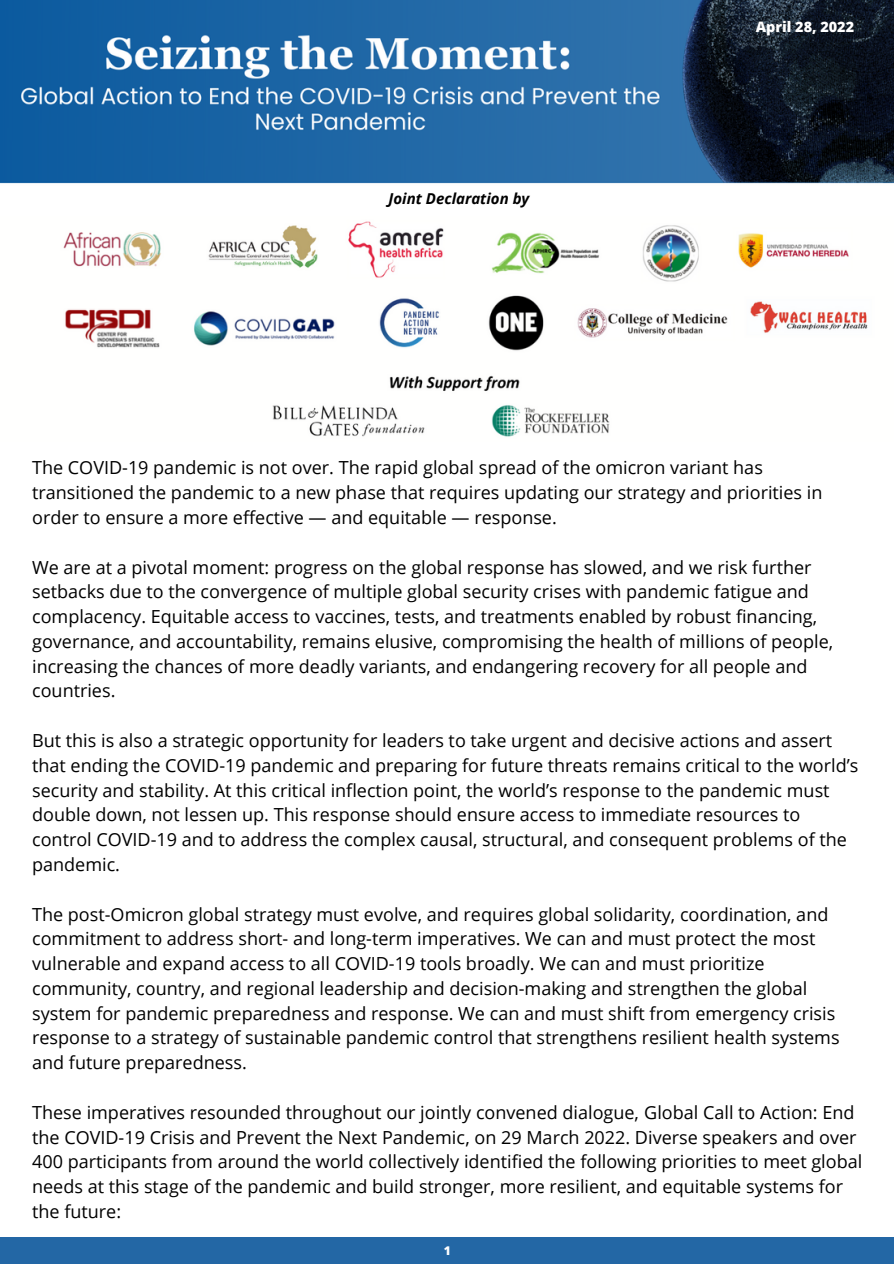
<style>
.page{position:relative;width:894px;height:1264px;background:#fff}
.page>*{position:absolute;margin:0;border:0;box-sizing:border-box;transform-origin:0 0}
.t1{font:18px/24.8px "Open Sans";color:#000}
.t2{font:italic 700 15px "Open Sans";color:#000}
.t3{font:800 14.4px "Open Sans";color:#fff}
.t4{font:800 12px "Open Sans";color:#fff}
</style>
<div class="page">
<img style="left:0;top:0;width:893px;height:184px">
<div style="left:0;top:1237px;width:893px;height:26px;background:#2367a5"></div>
<img style="left:63px;top:221px;width:805px;height:216px">
<p class="t2" style="left:388px;top:188px;width:142px">Joint Declaration by</p>
<p class="t3" style="left:755px;top:16px;width:100px">April 28, 2022</p>
<p class="t1" style="left:32px;top:455px;width:791px">The COVID-19 pandemic is not over. The rapid global spread of the omicron variant has transitioned the pandemic to a new phase that requires updating our strategy and priorities in order to ensure a more effective — and equitable — response.</p>
<p class="t1" style="left:32px;top:554px;width:802px">We are at a pivotal moment: progress on the global response has slowed, and we risk further setbacks due to the convergence of multiple global security crises with pandemic fatigue and complacency. Equitable access to vaccines, tests, and treatments enabled by robust financing, governance, and accountability, remains elusive, compromising the health of millions of people, increasing the chances of more deadly variants, and endangering recovery for all people and countries.</p>
<p class="t1" style="left:32px;top:727px;width:827px">But this is also a strategic opportunity for leaders to take urgent and decisive actions and assert that ending the COVID-19 pandemic and preparing for future threats remains critical to the world’s security and stability. At this critical inflection point, the world’s response to the pandemic must double down, not lessen up. This response should ensure access to immediate resources to control COVID-19 and to address the complex causal, structural, and consequent problems of the pandemic.</p>
<p class="t1" style="left:32px;top:901px;width:808px">The post-Omicron global strategy must evolve, and requires global solidarity, coordination, and commitment to address short- and long-term imperatives. We can and must protect the most vulnerable and expand access to all COVID-19 tools broadly. We can and must prioritize community, country, and regional leadership and decision-making and strengthen the global system for pandemic preparedness and response. We can and must shift from emergency crisis response to a strategy of sustainable pandemic control that strengthens resilient health systems and future preparedness.</p>
<p class="t1" style="left:32px;top:1099px;width:831px">These imperatives resounded throughout our jointly convened dialogue, Global Call to Action: End the COVID-19 Crisis and Prevent the Next Pandemic, on 29 March 2022. Diverse speakers and over 400 participants from around the world collectively identified the following priorities to meet global needs at this stage of the pandemic and build stronger, more resilient, and equitable systems for the future:</p>
<p class="t4" style="left:443px;top:1242px;width:9px">1</p>
</div>
